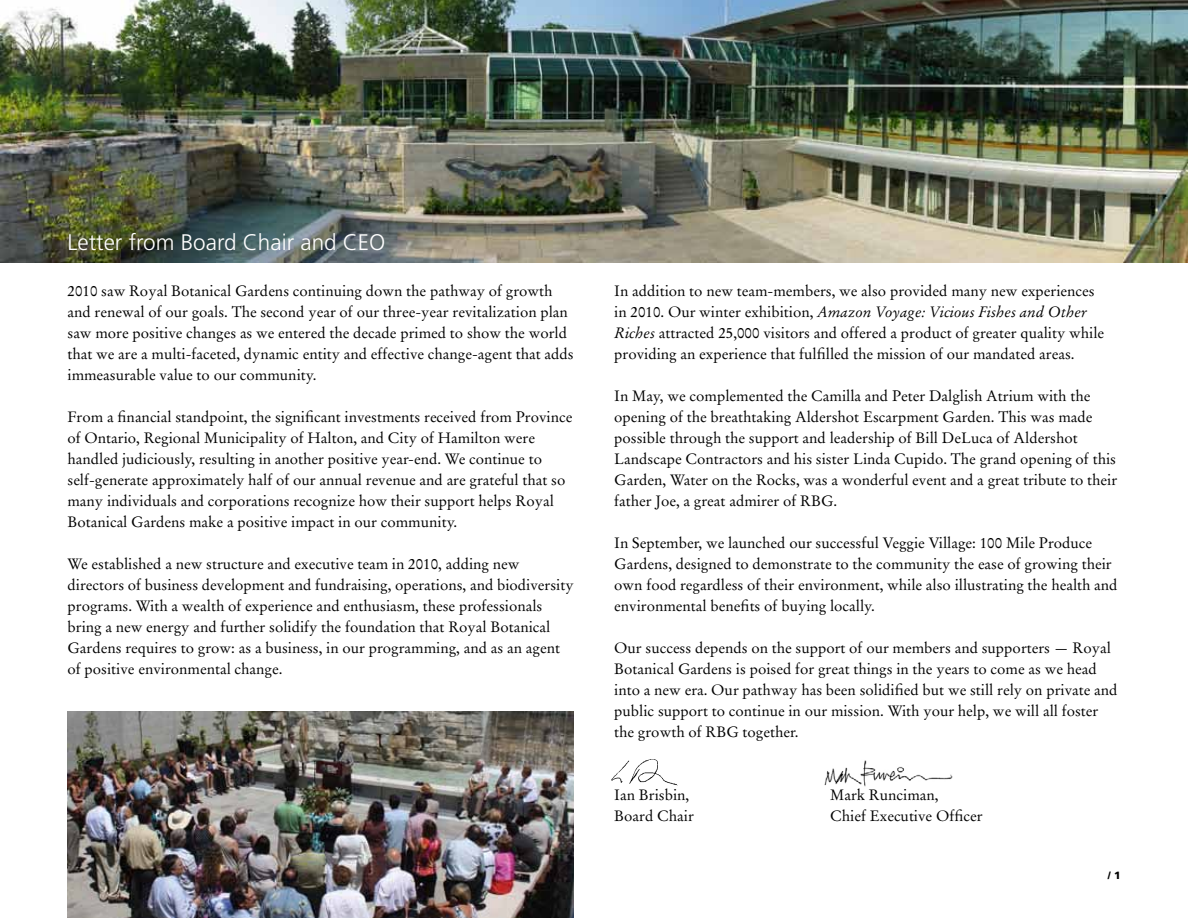
<style>
.page{position:relative;width:1188px;height:918px;background:#fff}
.page>*{position:absolute;margin:0;border:0;box-sizing:border-box;transform-origin:0 0}
.t1{font:300 22.5px "Frutiger";color:#fff}
.t2{font:15px/21px "Stempel Garamond";color:#000}
.t3{font:900 10.5px "Frutiger";color:#000}
.s1{font-style:italic}
</style>
<div class="page">
<img style="left:824px;top:760px;width:129px;height:27px">
<img style="left:0;top:0;width:1188px;height:262px">
<img style="left:68px;top:711px;width:506px;height:207px">
<img style="left:611px;top:759px;width:67px;height:27px">
<h1 class="t1" style="left:68px;top:229px;width:319px">Letter from Board Chair and CEO</h1>
<p class="t2" style="left:68px;top:280px;width:508px">2010 saw Royal Botanical Gardens continuing down the pathway of growth and renewal of our goals. The second year of our three-year revitalization plan saw more positive changes as we entered the decade primed to show the world that we are a multi-faceted, dynamic entity and effective change-agent that adds immeasurable value to our community.</p>
<p class="t2" style="left:68px;top:406px;width:506px">From a financial standpoint, the significant investments received from Province of Ontario, Regional Municipality of Halton, and City of Hamilton were handled judiciously, resulting in another positive year-end. We continue to self-generate approximately half of our annual revenue and are grateful that so many individuals and corporations recognize how their support helps Royal Botanical Gardens make a positive impact in our community.</p>
<p class="t2" style="left:68px;top:553px;width:508px">We established a new structure and executive team in 2010, adding new directors of business development and fundraising, operations, and biodiversity programs. With a wealth of experience and enthusiasm, these professionals bring a new energy and further solidify the foundation that Royal Botanical Gardens requires to grow: as a business, in our programming, and as an agent of positive environmental change.</p>
<p class="t2" style="left:614px;top:280px;width:491px">In addition to new team-members, we also provided many new experiences in 2010. Our winter exhibition, <span class="s1">Amazon Voyage: Vicious Fishes and Other Riches</span> attracted 25,000 visitors and offered a product of greater quality while providing an experience that fulfilled the mission of our mandated areas.</p>
<p class="t2" style="left:614px;top:385px;width:505px">In May, we complemented the Camilla and Peter Dalglish Atrium with the opening of the breathtaking Aldershot Escarpment Garden. This was made possible through the support and leadership of Bill DeLuca of Aldershot Landscape Contractors and his sister Linda Cupido. The grand opening of this Garden, Water on the Rocks, was a wonderful event and a great tribute to their father Joe, a great admirer of RBG.</p>
<p class="t2" style="left:614px;top:532px;width:505px">In September, we launched our successful Veggie Village: 100 Mile Produce Gardens, designed to demonstrate to the community the ease of growing their own food regardless of their environment, while also illustrating the health and environmental benefits of buying locally.</p>
<p class="t2" style="left:614px;top:637px;width:505px">Our success depends on the support of our members and supporters — Royal Botanical Gardens is poised for great things in the years to come as we head into a new era. Our pathway has been solidified but we still rely on private and public support to continue in our mission. With your help, we will all foster the growth of RBG together.</p>
<p class="t2" style="left:614px;top:784px;width:77px">Ian Brisbin,</p>
<p class="t2" style="left:830px;top:784px;width:110px">Mark Runciman,</p>
<p class="t2" style="left:614px;top:805px;width:81px">Board Chair</p>
<p class="t2" style="left:830px;top:805px;width:154px">Chief Executive Officer</p>
<p class="t3" style="left:1108px;top:869px;width:14px">/ 1</p>
</div>
